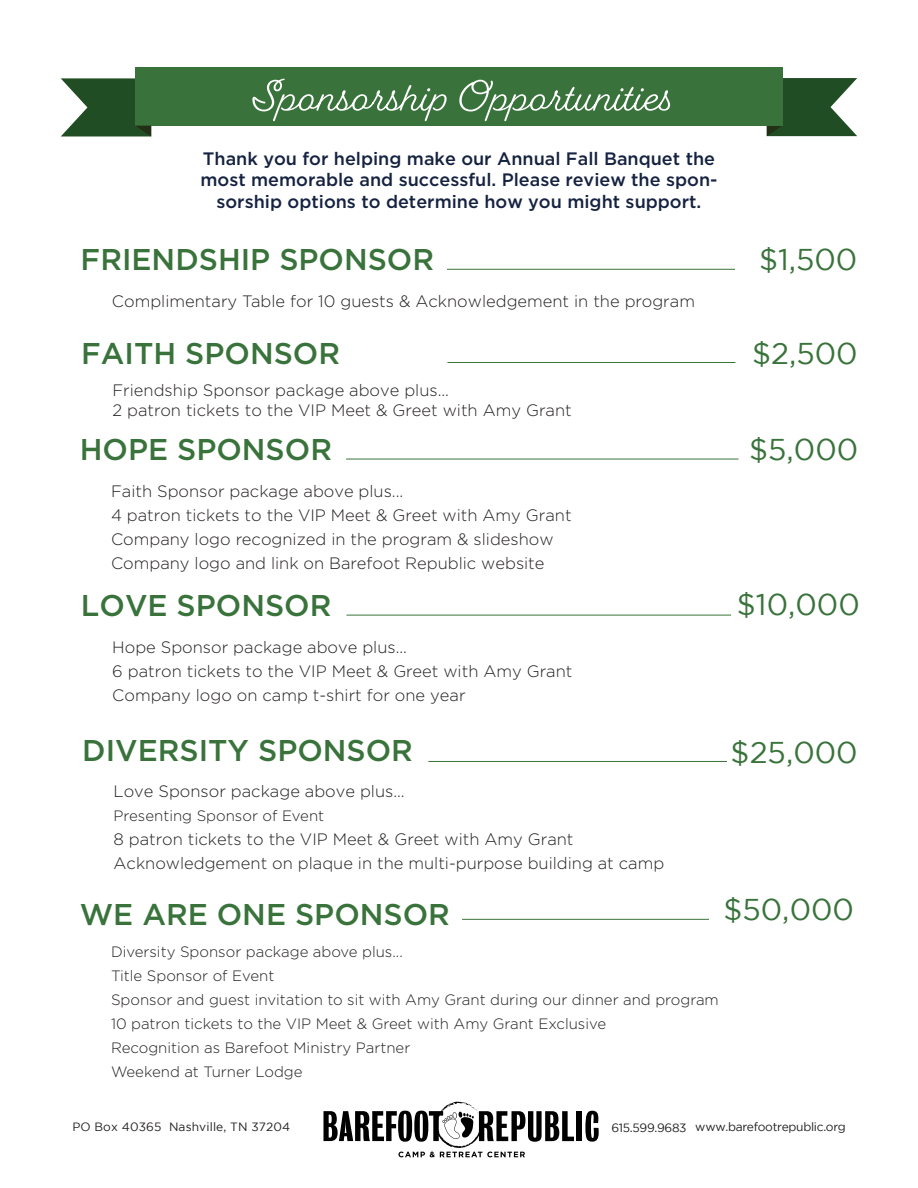
<style>
.page{position:relative;width:918px;height:1188px;background:#fff}
.page>*{position:absolute;margin:0;border:0;box-sizing:border-box;transform-origin:0 0}
.t1{font:500 30px "Gotham";color:#39733b}
.t2{font:30px "Gotham";color:#39733b}
.t3{font:500 18px/21.6px "Gotham";color:#152240;text-align:center}
.t4{font:300 16.5px/24px "Gotham";color:#231f20}
.t5{font:300 15px/24px "Gotham";color:#231f20}
.t6{font:12px "Gotham";letter-spacing:-.025em;color:#231f20}
.t7{font:12px "Gotham";letter-spacing:.01em;color:#231f20}
</style>
<div class="page">
<svg style="left:767px;top:78px;width:90px;height:58px"></svg>
<div style="left:135px;top:68px;width:648px;height:58px;background:#39733b"></div>
<svg style="left:61px;top:78px;width:90px;height:58px"></svg>
<svg style="left:252px;top:79px;width:418px;height:42px"></svg>
<hr style="left:447px;top:269px;width:288px;height:1px;background:#3b743a">
<hr style="left:346px;top:459px;width:393px;height:1px;background:#3b743a">
<hr style="left:346px;top:615px;width:385px;height:1px;background:#3b743a">
<hr style="left:428px;top:761px;width:299px;height:1px;background:#3b743a">
<hr style="left:462px;top:919px;width:247px;height:1px;background:#3b743a">
<div style="left:577px;top:1111px;width:5px;height:30px;background:#000"></div>
<svg style="left:585px;top:1111px;width:14px;height:31px"></svg>
<svg style="left:323px;top:1102px;width:251px;height:55px"></svg>
<hr style="left:447px;top:362px;width:288px;height:1px;background:#3b743a">
<p class="t3" style="left:200px;top:147px;width:519px">Thank you for helping make our Annual Fall Banquet the most memorable and successful. Please review the spon&shy;sorship options to determine how you might support.</p>
<h1 class="t1" style="left:81px;top:240px;width:355px">FRIENDSHIP SPONSOR</h1>
<p class="t4" style="left:112px;top:289px;width:585px">Complimentary Table for 10 guests &amp; Acknowledgement in the program</p>
<h1 class="t2" style="left:759px;top:243px;width:100px">$1,500</h1>
<h1 class="t1" style="left:81px;top:333px;width:260px">FAITH SPONSOR</h1>
<h1 class="t2" style="left:752px;top:336px;width:107px">$2,500</h1>
<p class="t4" style="left:112px;top:380px;width:461px;line-height:19.8px">Friendship Sponsor package above plus...<br>2 patron tickets to the VIP Meet &amp; Greet with Amy Grant</p>
<h1 class="t1" style="left:80px;top:430px;width:254px">HOPE SPONSOR</h1>
<p class="t4" style="left:111px;top:478px;width:462px">Faith Sponsor package above plus...<br>4 patron tickets to the VIP Meet &amp; Greet with Amy Grant Company logo recognized in the program &amp; slideshow Company logo and link on Barefoot Republic website</p>
<h1 class="t1" style="left:81px;top:586px;width:252px">LOVE SPONSOR</h1>
<p class="t4" style="left:112px;top:635px;width:462px">Hope Sponsor package above plus...<br>6 patron tickets to the VIP Meet &amp; Greet with Amy Grant<br>Company logo on camp t-shirt for one year</p>
<h1 class="t1" style="left:82px;top:731px;width:332px">DIVERSITY SPONSOR</h1>
<p class="t4" style="left:114px;top:779px;width:293px">Love Sponsor package above plus...</p>
<p class="t5" style="left:114px;top:804px;width:212px">Presenting Sponsor of Event</p>
<p class="t4" style="left:114px;top:827px;width:552px">8 patron tickets to the VIP Meet &amp; Greet with Amy Grant<br>Acknowledgement on plaque in the multi-purpose building at camp</p>
<h1 class="t2" style="left:749px;top:433px;width:111px">$5,000</h1>
<h1 class="t2" style="left:737px;top:587px;width:124px">$10,000</h1>
<h1 class="t2" style="left:731px;top:735px;width:129px">$25,000</h1>
<h1 class="t1" style="left:80px;top:894px;width:372px">WE ARE ONE SPONSOR</h1>
<h1 class="t2" style="left:723px;top:893px;width:132px">$50,000</h1>
<p class="t5" style="left:111px;top:939px;width:609px">Diversity Sponsor package above plus...<br>Title Sponsor of Event<br>Sponsor and guest invitation to sit with Amy Grant during our dinner and program 10 patron tickets to the VIP Meet &amp; Greet with Amy Grant Exclusive<br>Recognition as Barefoot Ministry Partner<br>Weekend at Turner Lodge</p>
<p class="t7" style="left:72px;top:1120px;width:219px">PO Box 40365 Nashville, TN 37204</p>
<p class="t6" style="left:611px;top:1120px;width:236px">615.599.9683 www.barefootrepublic.org</p>
</div>
